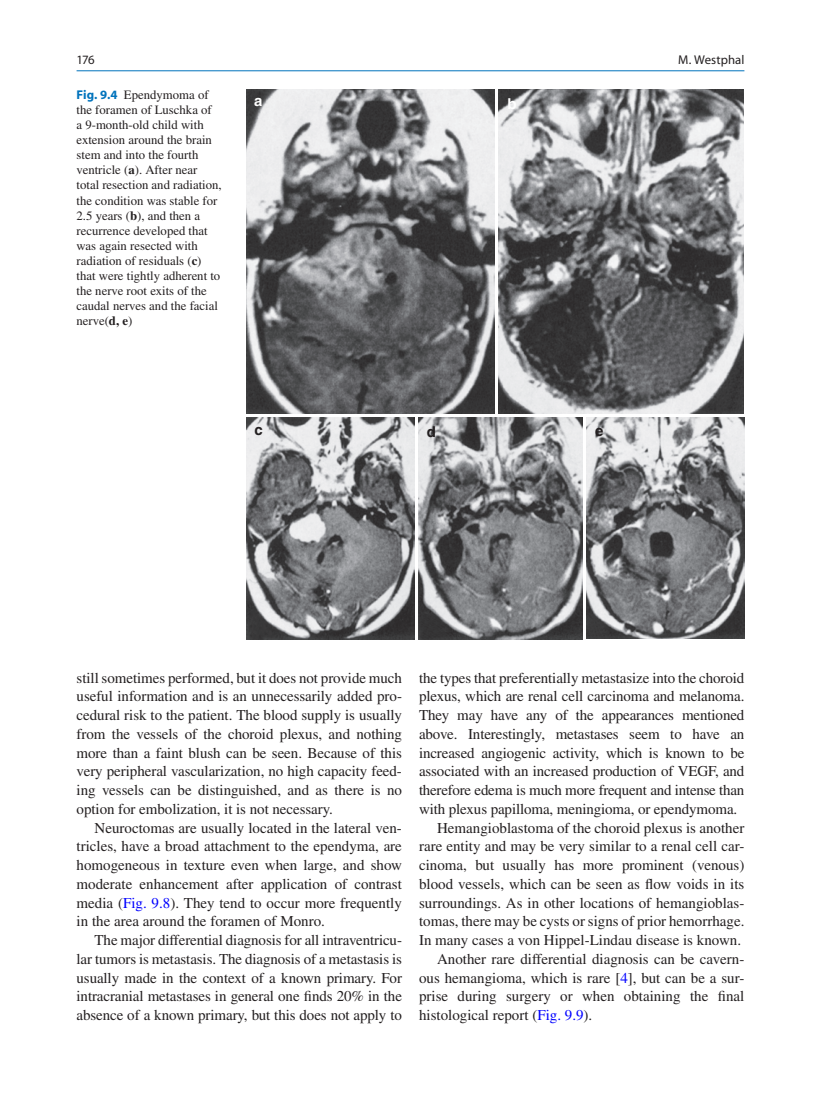
<style>
.page{position:relative;width:821px;height:1106px;background:#fff}
.page>*{position:absolute;margin:0;border:0;box-sizing:border-box;transform-origin:0 0}
.t1{font:15px "Times";letter-spacing:-.005em;color:#231f20}
.t2{font:700 15px "Helvetica";color:#231f20}
.t3{font:700 15px "Helvetica";color:#fff}
.t4{font:12.75px/15px "Times";color:#231f20}
.t5{font:12.75px "Myriad";letter-spacing:.005em;color:#231f20}
.s1{font-family:"Myriad";font-weight:700;color:#0073bc}
.s2{font-weight:700}
.s3{color:#00f}
</style>
<div class="page">
<hr style="left:77px;top:70px;width:667px;height:1px;background:#0073bc">
<img style="left:499px;top:89px;width:245px;height:324px">
<img style="left:246px;top:89px;width:248px;height:324px">
<img style="left:586px;top:417px;width:158px;height:221px">
<img style="left:418px;top:418px;width:164px;height:221px">
<img style="left:247px;top:418px;width:167px;height:221px">
<p class="t5" style="left:77px;top:55px;width:20px">176</p>
<p class="t5" style="left:678px;top:55px;width:68px">M. Westphal</p>
<p class="t4" style="left:76px;top:89px;width:147px"><span class="s1">Fig. 9.4</span> Ependymoma of the foramen of Luschka of<br>a 9-month-old child with extension around the brain stem and into the fourth ventricle (<span class="s2">a</span>). After near total resection and radiation, the condition was stable for<br>2.5 years (<span class="s2">b</span>), and then a recurrence developed that was again resected with radiation of residuals (<span class="s2">c</span>) that were tightly adherent to the nerve root exits of the caudal nerves and the facial nerve(<span class="s2">d, e</span>)</p>
<p class="t3" style="left:254px;top:95px;width:10px">a</p>
<p class="t3" style="left:507px;top:98px;width:11px">b</p>
<p class="t2" style="left:254px;top:423px;width:10px">c</p>
<p class="t2" style="left:426px;top:426px;width:11px">d</p>
<p class="t2" style="left:595px;top:424px;width:10px">e</p>
<p class="t1" style="left:77px;top:672px;width:327px">still sometimes performed, but it does not provide much</p>
<p class="t1" style="left:77px;top:690px;width:327px">useful information and is an unnecessarily added pro-</p>
<p class="t1" style="left:77px;top:709px;width:327px">cedural risk to the patient. The blood supply is usually</p>
<p class="t1" style="left:77px;top:728px;width:327px">from the vessels of the choroid plexus, and nothing</p>
<p class="t1" style="left:77px;top:747px;width:327px">more than a faint blush can be seen. Because of this</p>
<p class="t1" style="left:77px;top:765px;width:327px">very peripheral vascularization, no high capacity feed-</p>
<p class="t1" style="left:77px;top:784px;width:327px">ing vessels can be distinguished, and as there is no</p>
<p class="t1" style="left:77px;top:803px;width:258px">option for embolization, it is not necessary.</p>
<p class="t1" style="left:95px;top:822px;width:309px">Neuroctomas are usually located in the lateral ven-</p>
<p class="t1" style="left:77px;top:840px;width:327px">tricles, have a broad attachment to the ependyma, are</p>
<p class="t1" style="left:77px;top:859px;width:327px">homogeneous in texture even when large, and show</p>
<p class="t1" style="left:77px;top:878px;width:327px">moderate enhancement after application of contrast</p>
<p class="t1" style="left:77px;top:897px;width:327px">media (<span class="s3">Fig. 9.8</span>). They tend to occur more frequently</p>
<p class="t1" style="left:77px;top:915px;width:250px">in the area around the foramen of Monro.</p>
<p class="t1" style="left:95px;top:934px;width:309px">The major differential diagnosis for all intraventricu-</p>
<p class="t1" style="left:77px;top:953px;width:327px">lar tumors is metastasis. The diagnosis of a metastasis is</p>
<p class="t1" style="left:77px;top:972px;width:327px">usually made in the context of a known primary. For</p>
<p class="t1" style="left:77px;top:990px;width:327px">intracranial metastases in general one finds 20% in the</p>
<p class="t1" style="left:77px;top:1009px;width:327px">absence of a known primary, but this does not apply to</p>
<p class="t1" style="left:419px;top:672px;width:327px">the types that preferentially metastasize into the choroid</p>
<p class="t1" style="left:419px;top:690px;width:327px">plexus, which are renal cell carcinoma and melanoma.</p>
<p class="t1" style="left:419px;top:709px;width:327px">They may have any of the appearances mentioned</p>
<p class="t1" style="left:419px;top:728px;width:327px">above. Interestingly, metastases seem to have an</p>
<p class="t1" style="left:419px;top:747px;width:327px">increased angiogenic activity, which is known to be</p>
<p class="t1" style="left:419px;top:765px;width:327px">associated with an increased production of VEGF, and</p>
<p class="t1" style="left:419px;top:784px;width:327px">therefore edema is much more frequent and intense than</p>
<p class="t1" style="left:419px;top:803px;width:320px">with plexus papilloma, meningioma, or ependymoma.</p>
<p class="t1" style="left:437px;top:822px;width:309px">Hemangioblastoma of the choroid plexus is another</p>
<p class="t1" style="left:419px;top:840px;width:327px">rare entity and may be very similar to a renal cell car-</p>
<p class="t1" style="left:419px;top:859px;width:327px">cinoma, but usually has more prominent (venous)</p>
<p class="t1" style="left:419px;top:878px;width:327px">blood vessels, which can be seen as flow voids in its</p>
<p class="t1" style="left:419px;top:897px;width:327px">surroundings. As in other locations of hemangioblas-</p>
<p class="t1" style="left:419px;top:915px;width:327px">tomas, there may be cysts or signs of prior hemorrhage.</p>
<p class="t1" style="left:419px;top:934px;width:323px">In many cases a von Hippel-Lindau disease is known.</p>
<p class="t1" style="left:437px;top:953px;width:309px">Another rare differential diagnosis can be cavern-</p>
<p class="t1" style="left:419px;top:972px;width:327px">ous hemangioma, which is rare [<span class="s3">4</span>], but can be a sur-</p>
<p class="t1" style="left:419px;top:990px;width:327px">prise during surgery or when obtaining the final</p>
<p class="t1" style="left:419px;top:1009px;width:175px">histological report (<span class="s3">Fig. 9.9</span>).</p>
</div>
